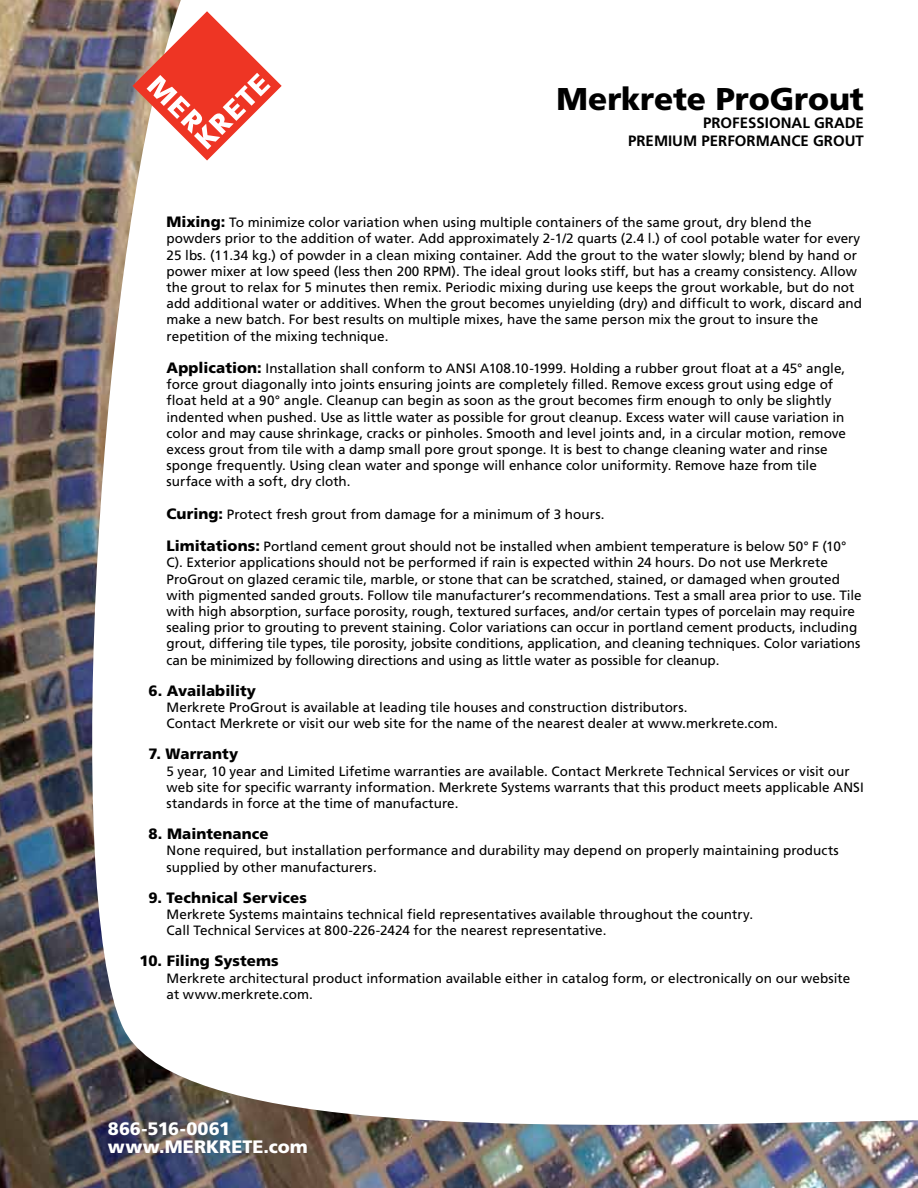
<style>
.page{position:relative;width:918px;height:1188px;background:#fff}
.page>*{position:absolute;margin:0;border:0;box-sizing:border-box;transform-origin:0 0}
.t1{font:900 31.5px "Frutiger LT Std";letter-spacing:-.005em;color:#000}
.t2{font:900 18px/18px "Frutiger LT Std";color:#fff}
.t3{font:900 15px "Frutiger LT Std";letter-spacing:.005em;color:#000}
.t4{font:700 15px/18px "Frutiger LT Std";color:#000;text-align:right}
.t5{font:13.5px/16.2px "Frutiger LT Std";color:#000}
.s1{font-weight:900;font-size:15px}
</style>
<div class="page">
<img style="left:0;top:0;width:918px;height:1188px">
<svg style="left:132px;top:11px;width:150px;height:150px"></svg>
<h1 class="t1" style="left:557px;top:80px;width:309px">Merkrete ProGrout</h1>
<p class="t4" style="left:628px;top:114px;width:237px">PROFESSIONAL GRADE<br>PREMIUM PERFORMANCE GROUT</p>
<p class="t5" style="left:167px;top:215px;width:697px"><span class="s1">Mixing:</span> To minimize color variation when using multiple containers of the same grout, dry blend the powders prior to the addition of water. Add approximately 2-1/2 quarts (2.4 l.) of cool potable water for every 25 lbs. (11.34 kg.) of powder in a clean mixing container. Add the grout to the water slowly; blend by hand or power mixer at low speed (less then 200 RPM). The ideal grout looks stiff, but has a creamy consistency. Allow the grout to relax for 5 minutes then remix. Periodic mixing during use keeps the grout workable, but do not add additional water or additives. When the grout becomes unyielding (dry) and difficult to work, discard and make a new batch. For best results on multiple mixes, have the same person mix the grout to insure the repetition of the mixing technique.</p>
<p class="t5" style="left:167px;top:360px;width:681px"><span class="s1">Application:</span> Installation shall conform to ANSI A108.10-1999. Holding a rubber grout float at a 45° angle, force grout diagonally into joints ensuring joints are completely filled. Remove excess grout using edge of float held at a 90° angle. Cleanup can begin as soon as the grout becomes firm enough to only be slightly indented when pushed. Use as little water as possible for grout cleanup. Excess water will cause variation in color and may cause shrinkage, cracks or pinholes. Smooth and level joints and, in a circular motion, remove excess grout from tile with a damp small pore grout sponge. It is best to change cleaning water and rinse sponge frequently. Using clean water and sponge will enhance color uniformity. Remove haze from tile surface with a soft, dry cloth.</p>
<p class="t5" style="left:167px;top:506px;width:440px"><span class="s1">Curing:</span> Protect fresh grout from damage for a minimum of 3 hours.</p>
<p class="t5" style="left:167px;top:539px;width:697px"><span class="s1">Limitations:</span> Portland cement grout should not be installed when ambient temperature is below 50° F (10° C). Exterior applications should not be performed if rain is expected within 24 hours. Do not use Merkrete ProGrout on glazed ceramic tile, marble, or stone that can be scratched, stained, or damaged when grouted with pigmented sanded grouts. Follow tile manufacturer’s recommendations. Test a small area prior to use. Tile with high absorption, surface porosity, rough, textured surfaces, and/or certain types of porcelain may require sealing prior to grouting to prevent staining. Color variations can occur in portland cement products, including grout, differing tile types, tile porosity, jobsite conditions, application, and cleaning techniques. Color variations can be minimized by following directions and using as little water as possible for cleanup.</p>
<p class="t3" style="left:148px;top:682px;width:109px">6. Availability</p>
<p class="t5" style="left:167px;top:699px;width:613px">Merkrete ProGrout is available at leading tile houses and construction distributors.<br>Contact Merkrete or visit our web site for the name of the nearest dealer at www.merkrete.com.</p>
<p class="t3" style="left:148px;top:745px;width:91px">7. Warranty</p>
<p class="t5" style="left:167px;top:763px;width:699px">5 year, 10 year and Limited Lifetime warranties are available. Contact Merkrete Technical Services or visit our web site for specific warranty information. Merkrete Systems warrants that this product meets applicable ANSI standards in force at the time of manufacture.</p>
<p class="t3" style="left:148px;top:825px;width:122px">8. Maintenance</p>
<p class="t5" style="left:167px;top:843px;width:674px">None required, but installation performance and durability may depend on properly maintaining products supplied by other manufacturers.</p>
<p class="t3" style="left:148px;top:889px;width:160px">9. Technical Services</p>
<p class="t5" style="left:167px;top:906px;width:588px">Merkrete Systems maintains technical field representatives available throughout the country.<br>Call Technical Services at 800-226-2424 for the nearest representative.</p>
<p class="t3" style="left:140px;top:952px;width:141px">10. Filing Systems</p>
<p class="t5" style="left:167px;top:970px;width:685px">Merkrete architectural product information available either in catalog form, or electronically on our website at www.merkrete.com.</p>
<h2 class="t2" style="left:108px;top:1119px;width:201px">866-516-0061 www.MERKRETE.com</h2>
</div>
